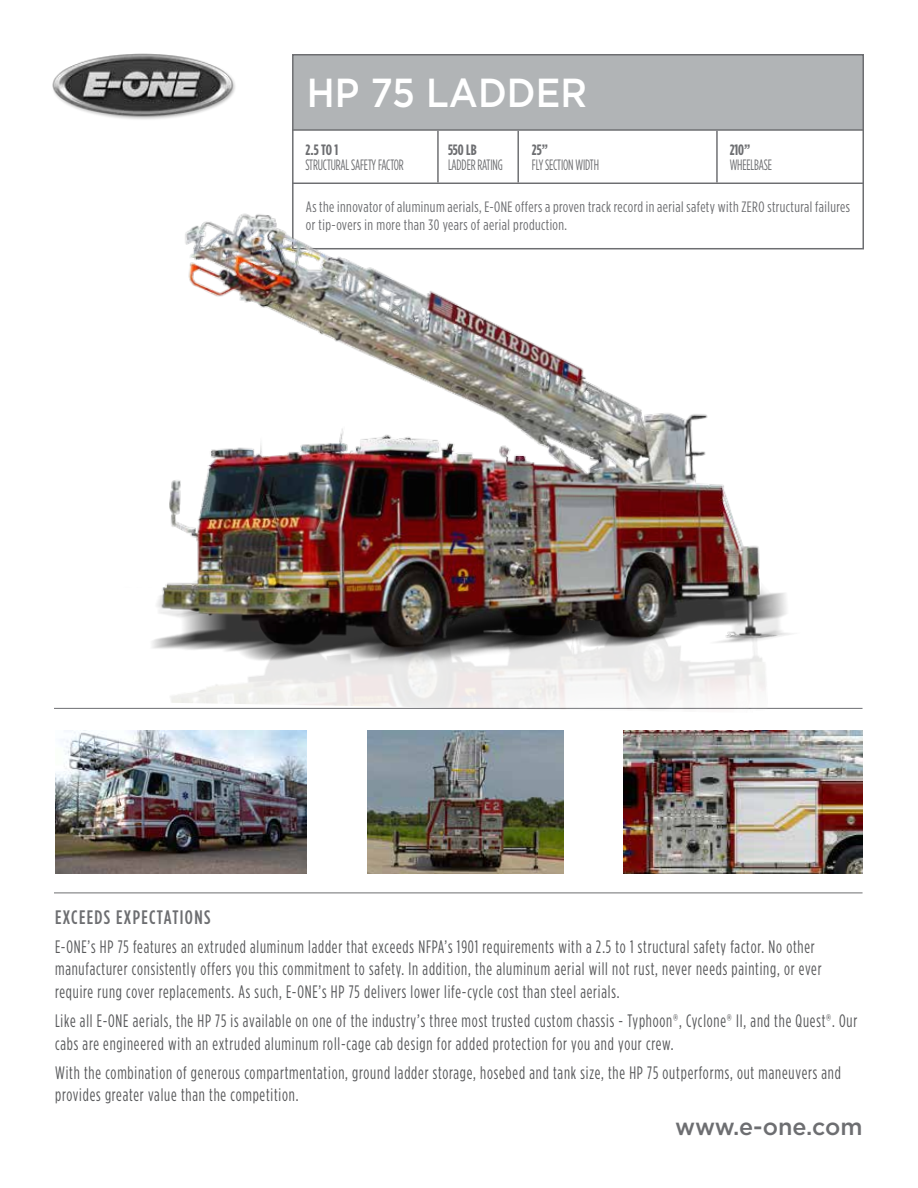
<style>
.page{position:relative;width:918px;height:1188px;background:#fff}
.page>*{position:absolute;margin:0;border:0;box-sizing:border-box;transform-origin:0 0}
.t1{font:500 40.5px "Gotham";color:#fff;scale:.91 1}
.t2{font:500 23.25px "Gotham";letter-spacing:-.005em;color:#6d6e71}
.t3{font:500 19.5px "Gotham Condensed";letter-spacing:.07em;color:#6d6e71}
.t4{font:18px/22.5px "Gotham Condensed";letter-spacing:.05em;color:#58595b;scale:.9 1}
.t5{font:15px/18px "Gotham Condensed";letter-spacing:.03em;color:#6d6e71}
.t6{font:15px "Gotham Condensed";letter-spacing:-.01em;color:#6d6e71;scale:.85 1}
.t7{font:700 15px "Gotham Condensed";color:#6d6e71}
</style>
<div class="page">
<div style="left:293px;top:55px;width:570px;height:75px;background:#b1b4b6"></div>
<hr style="left:292px;top:129px;width:572px;height:2px;background:#6d6e71">
<hr style="left:292px;top:183px;width:572px;height:1px;background:#6d6e71">
<hr style="left:437px;top:131px;width:2px;height:52px;background:#6d6e71">
<hr style="left:517px;top:131px;width:2px;height:52px;background:#6d6e71">
<hr style="left:716px;top:131px;width:2px;height:52px;background:#6d6e71">
<div style="left:292px;top:54px;width:572px;height:195px;border:2px solid #6d6e71"></div>
<hr style="left:54px;top:893px;width:809px;height:1px;background:#6d6e71">
<img style="left:52px;top:53px;width:183px;height:67px">
<img style="left:54px;top:197px;width:810px;height:512px">
<img style="left:55px;top:730px;width:252px;height:143px">
<img style="left:367px;top:730px;width:197px;height:143px">
<img style="left:624px;top:730px;width:239px;height:143px">
<h1 class="t1" style="left:307px;top:66px;width:309px">HP 75 LADDER</h1>
<p class="t7" style="left:305px;top:141px;width:34px">2.5 to 1</p>
<p class="t6" style="left:305px;top:156px;width:117px">structural safety factor</p>
<p class="t7" style="left:730px;top:141px;width:22px">210”</p>
<p class="t6" style="left:730px;top:156px;width:51px">wheelbase</p>
<p class="t5" style="left:306px;top:198px;width:546px">As the innovator of aluminum aerials, E-ONE offers a proven track record in aerial safety with ZERO structural failures or tip-overs in more than 30 years of aerial production.</p>
<p class="t7" style="left:448px;top:141px;width:30px">550 lb</p>
<p class="t6" style="left:448px;top:156px;width:66px">ladder rating</p>
<p class="t7" style="left:532px;top:141px;width:18px">25”</p>
<p class="t6" style="left:532px;top:156px;width:80px">fly section width</p>
<p class="t3" style="left:55px;top:905px;width:157px">EXCEEDS EXPECTATIONS</p>
<p class="t4" style="left:55px;top:935px;width:853px">E-ONE’s HP 75 features an extruded aluminum ladder that exceeds NFPA’s 1901 requirements with a 2.5 to 1 structural safety factor. No other manufacturer consistently offers you this commitment to safety. In addition, the aluminum aerial will not rust, never needs painting, or ever require rung cover replacements. As such, E-ONE’s HP 75 delivers lower life-cycle cost than steel aerials.</p>
<p class="t4" style="left:55px;top:1009px;width:893px">Like all E-ONE aerials, the HP 75 is available on one of the industry’s three most trusted custom chassis - Typhoon®, Cyclone® II, and the Quest®. Our cabs are engineered with an extruded aluminum roll-cage cab design for added protection for you and your crew.</p>
<p class="t4" style="left:55px;top:1061px;width:875px">With the combination of generous compartmentation, ground ladder storage, hosebed and tank size, the HP 75 outperforms, out maneuvers and provides greater value than the competition.</p>
<p class="t2" style="left:675px;top:1112px;width:189px">www.e-one.com</p>
</div>
